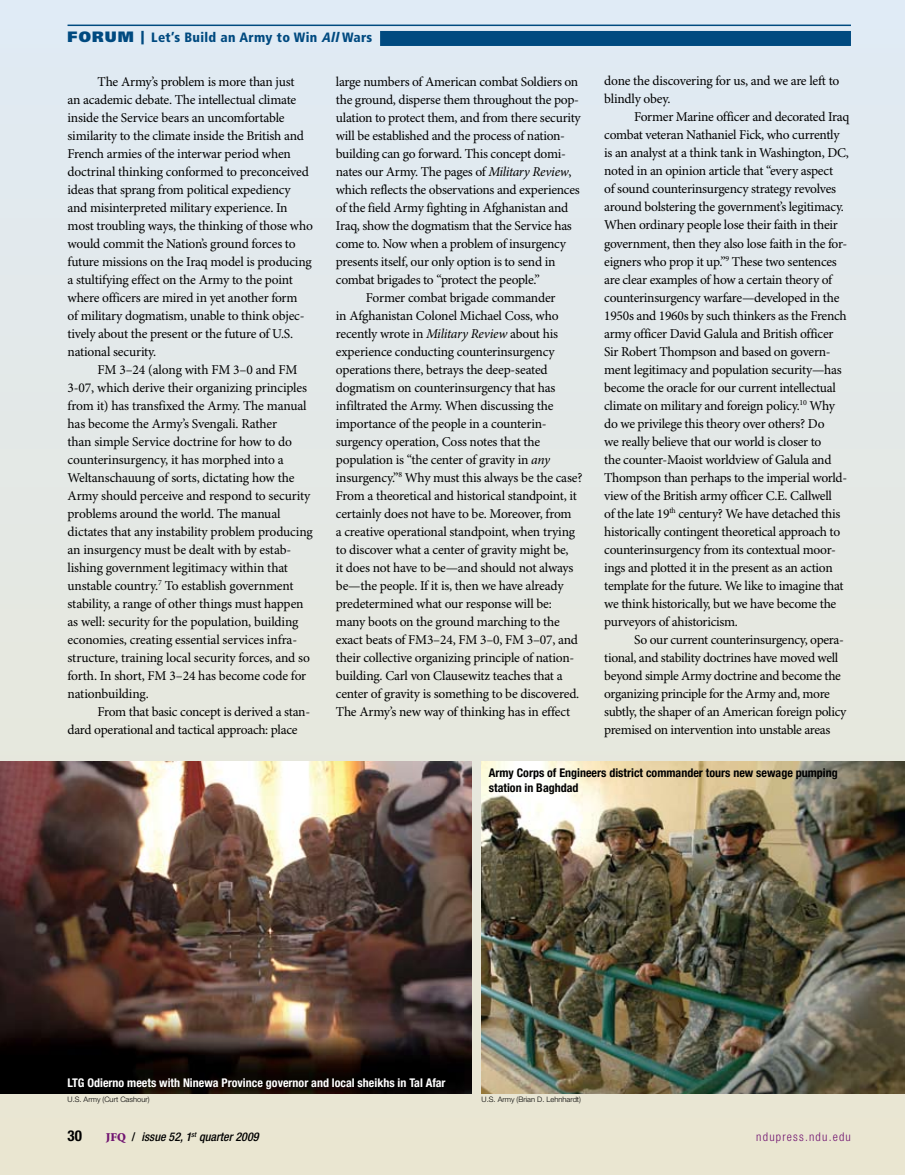
<style>
.page{position:relative;width:905px;height:1175px;background:#fff}
.page>*{position:absolute;margin:0;border:0;box-sizing:border-box;transform-origin:0 0}
.t1{font:700 condensed 15px "Helvetica Neue LT Std";color:#000}
.t2{font:13.5px/18px "Minion Pro";letter-spacing:-.02em;color:#000}
.t3{font:900 condensed 13.5px "Frutiger LT Std";letter-spacing:.025em;color:#004a80}
.t4{font:700 condensed 12px/15px "Helvetica Neue LT Std";color:#000}
.t5{font:700 condensed 12px "Helvetica Neue LT Std";color:#fff}
.t6{font:italic 500 condensed 12px "Helvetica Neue LT Std";color:#000}
.t7{font:300 condensed 12px "Helvetica Neue LT Std";letter-spacing:.1em;color:#711471}
.t8{font:300 7.5px "Helvetica Neue LT Std";color:#000}
.s1{font-stretch:normal;font-size:15px}
.s2{font-stretch:normal}
.s3{font-style:italic}
.s4{font-family:"Minion Std";font-weight:900;font-style:normal;font-stretch:normal;color:#711471}
.s5{font-style:normal}
</style>
<div class="page">
<div style="left:0;top:0;width:904px;height:1174px;background:linear-gradient(to bottom,#dfeaf4,#eae6d1)"></div>
<hr style="left:68px;top:25px;width:782px;height:1px;background:#004a80">
<div style="left:380px;top:31px;width:470px;height:15px;background:#004a80"></div>
<img style="left:0;top:761px;width:471px;height:332px">
<img style="left:481px;top:761px;width:423px;height:333px">
<p class="t3" style="left:68px;top:30px;width:306px"><span class="s1">FORUM</span> <span class="s2">|</span> Let’s Build an Army to Win <span class="s3">All</span>Wars</p>
<p class="t2" style="left:68px;top:73px;width:247px;text-indent:30px">The Army’s problem is more than just<br>an academic debate. The intellectual climate inside the Service bears an uncomfortable similarity to the climate inside the British and French armies of the interwar period when doctrinal thinking conformed to preconceived ideas that sprang from political expediency and misinterpreted military experience. In most troubling ways, the thinking of those who would commit the Nation’s ground forces to future missions on the Iraq model is producing a stultifying effect on the Army to the point where officers are mired in yet another form<br>of military dogmatism, unable to think objec&shy;tively about the present or the future of U.S. national security.</p>
<p class="t2" style="left:67px;top:361px;width:247px;text-indent:30px">FM 3–24 (along with FM 3–0 and FM 3-07, which derive their organizing principles from it) has transfixed the Army. The manual has become the Army’s Svengali. Rather<br>than simple Service doctrine for how to do counterinsurgency, it has morphed into a Weltanschauung of sorts, dictating how the Army should perceive and respond to security problems around the world. The manual dictates that any instability problem producing an insurgency must be dealt with by estab&shy;lishing government legitimacy within that unstable country.<sup>7</sup> To establish government stability, a range of other things must happen as well: security for the population, building economies, creating essential services infra&shy;structure, training local security forces, and so forth. In short, FM 3–24 has become code for nationbuilding.</p>
<p class="t2" style="left:67px;top:703px;width:244px;text-indent:30px">From that basic concept is derived a stan&shy;dard operational and tactical approach: place</p>
<p class="t2" style="left:336px;top:73px;width:244px">large numbers of American combat Soldiers on</p>
<p class="t2" style="left:336px;top:91px;width:244px">the ground, disperse them throughout the pop-</p>
<p class="t2" style="left:336px;top:109px;width:246px">ulation to protect them, and from there security</p>
<p class="t2" style="left:336px;top:127px;width:231px">will be established and the process of nation-</p>
<p class="t2" style="left:336px;top:145px;width:231px">building can go forward. This concept domi-</p>
<p class="t2" style="left:336px;top:163px;width:237px">nates our Army. The pages of <span class="s3">Military Review</span>,</p>
<p class="t2" style="left:336px;top:181px;width:245px">which reflects the observations and experiences</p>
<p class="t2" style="left:336px;top:199px;width:234px">of the field Army fighting in Afghanistan and</p>
<p class="t2" style="left:336px;top:217px;width:237px">Iraq, show the dogmatism that the Service has</p>
<p class="t2" style="left:336px;top:235px;width:232px">come to. Now when a problem of insurgency</p>
<p class="t2" style="left:336px;top:253px;width:221px">presents itself, our only option is to send in</p>
<p class="t2" style="left:336px;top:271px;width:205px">combat brigades to “protect the people.”</p>
<p class="t2" style="left:366px;top:289px;width:191px">Former combat brigade commander</p>
<p class="t2" style="left:336px;top:307px;width:224px">in Afghanistan Colonel Michael Coss, who</p>
<p class="t2" style="left:336px;top:325px;width:224px">recently wrote in <span class="s3">Military Review</span> about his</p>
<p class="t2" style="left:336px;top:343px;width:220px">experience conducting counterinsurgency</p>
<p class="t2" style="left:336px;top:361px;width:213px">operations there, betrays the deep-seated</p>
<p class="t2" style="left:336px;top:379px;width:221px">dogmatism on counterinsurgency that has</p>
<p class="t2" style="left:336px;top:397px;width:219px">infiltrated the Army. When discussing the</p>
<p class="t2" style="left:336px;top:415px;width:212px">importance of the people in a counterin-</p>
<p class="t2" style="left:336px;top:433px;width:206px">surgency operation, Coss notes that the</p>
<p class="t2" style="left:336px;top:451px;width:216px">population is “the center of gravity in <span class="s3">any</span></p>
<p class="t2" style="left:336px;top:469px;width:248px">insurgency.”<sup>8</sup> Why must this always be the case?</p>
<p class="t2" style="left:336px;top:487px;width:242px">From a theoretical and historical standpoint, it</p>
<p class="t2" style="left:336px;top:505px;width:237px">certainly does not have to be. Moreover, from</p>
<p class="t2" style="left:336px;top:523px;width:241px">a creative operational standpoint, when trying</p>
<p class="t2" style="left:336px;top:541px;width:234px">to discover what a center of gravity might be,</p>
<p class="t2" style="left:336px;top:559px;width:239px">it does not have to be—and should not always</p>
<p class="t2" style="left:336px;top:577px;width:229px">be—the people. If it is, then we have already</p>
<p class="t2" style="left:336px;top:595px;width:217px">predetermined what our response will be:</p>
<p class="t2" style="left:336px;top:613px;width:225px">many boots on the ground marching to the</p>
<p class="t2" style="left:336px;top:631px;width:244px">exact beats of FM3–24, FM 3–0, FM 3–07, and</p>
<p class="t2" style="left:336px;top:649px;width:240px">their collective organizing principle of nation-</p>
<p class="t2" style="left:336px;top:667px;width:228px">building. Carl von Clausewitz teaches that a</p>
<p class="t2" style="left:336px;top:685px;width:245px">center of gravity is something to be discovered.</p>
<p class="t2" style="left:336px;top:703px;width:236px">The Army’s new way of thinking has in effect</p>
<p class="t2" style="left:604px;top:73px;width:237px">done the discovering for us, and we are left to blindly obey.</p>
<p class="t2" style="left:604px;top:109px;width:247px;text-indent:30px">Former Marine officer and decorated Iraq combat veteran Nathaniel Fick, who currently is an analyst at a think tank in Washington, DC, noted in an opinion article that “every aspect<br>of sound counterinsurgency strategy revolves around bolstering the government’s legitimacy.<br>When ordinary people lose their faith in their government, then they also lose faith in the for&shy;eigners who prop it up.”<sup>9</sup> These two sentences are clear examples of how a certain theory of counterinsurgency warfare—developed in the 1950s and 1960s by such thinkers as the French army officer David Galula and British officer Sir Robert Thompson and based on govern&shy;ment legitimacy and population security—has become the oracle for our current intellectual climate on military and foreign policy.<sup>10</sup> Why do we privilege this theory over others? Do<br>we really believe that our world is closer to<br>the counter-Maoist worldview of Galula and Thompson than perhaps to the imperial world&shy;view of the British army officer C.E. Callwell<br>of the late 19<sup>th</sup> century? We have detached this historically contingent theoretical approach to counterinsurgency from its contextual moor&shy;ings and plotted it in the present as an action template for the future. We like to imagine that we think historically, but we have become the purveyors of ahistoricism.</p>
<p class="t2" style="left:604px;top:631px;width:244px;text-indent:30px">So our current counterinsurgency, opera&shy;tional, and stability doctrines have moved well beyond simple Army doctrine and become the organizing principle for the Army and, more subtly, the shaper of an American foreign policy premised on intervention into unstable areas</p>
<p class="t4" style="left:489px;top:765px;width:350px">Army Corps of Engineers district commander tours new sewage pumping station in Baghdad</p>
<p class="t5" style="left:68px;top:1075px;width:379px">LTG Odierno meets with Ninewa Province governor and local sheikhs in Tal Afar</p>
<p class="t8" style="left:68px;top:1095px;width:83px">U.S. Army (Curt Cashour)</p>
<p class="t8" style="left:481px;top:1095px;width:101px">U.S. Army (Brian D. Lehnhardt)</p>
<p class="t1" style="left:68px;top:1126px;width:16px">30</p>
<p class="t6" style="left:106px;top:1129px;width:154px"><span class="s4">JFQ</span> <span class="s5">/</span> issue 52, 1<sup>st</sup> quarter 2009</p>
<p class="t7" style="left:756px;top:1129px;width:96px">ndupress.ndu.edu</p>
</div>
